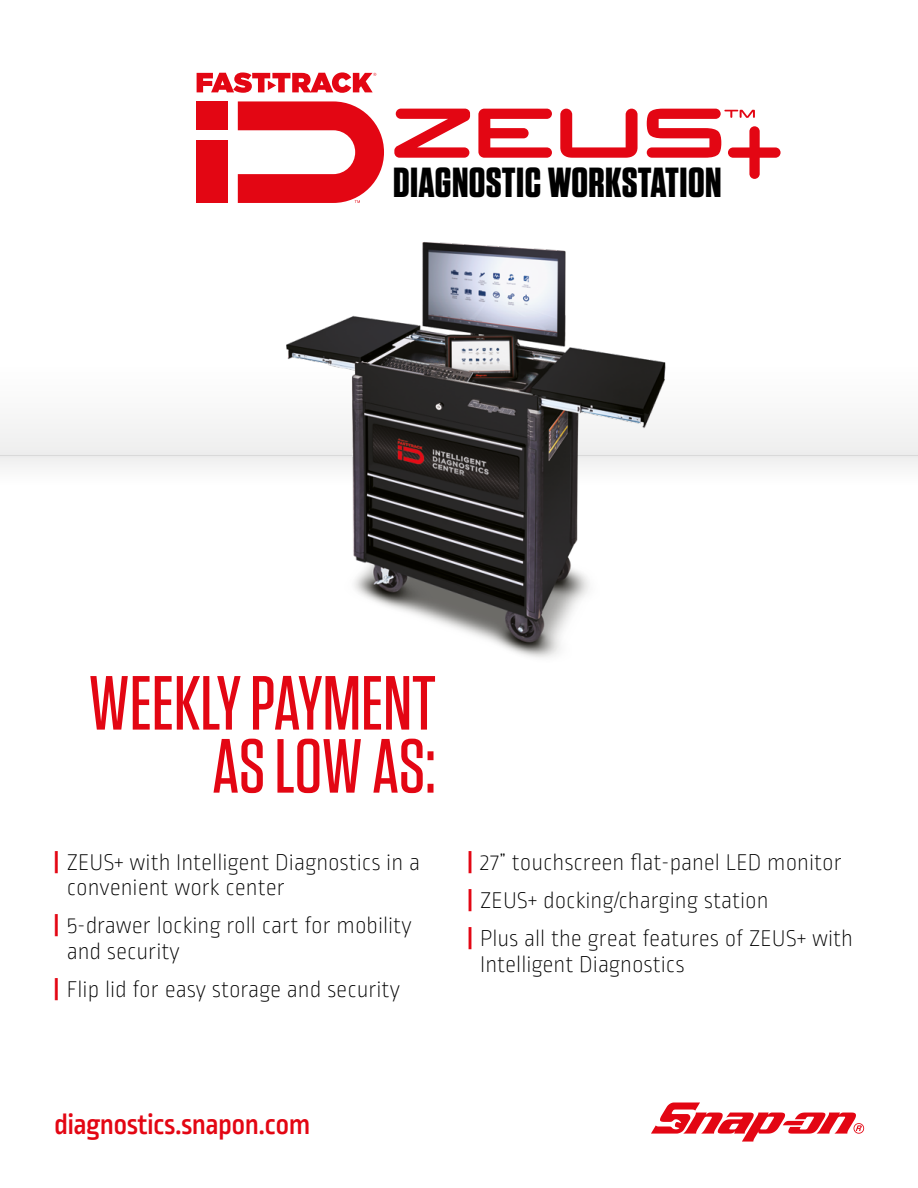
<style>
.page{position:relative;width:918px;height:1188px;background:#fff}
.page>*{position:absolute;margin:0;border:0;box-sizing:border-box;transform-origin:0 0}
.t1{font:500 76.5px/63px "Tungsten";color:#e30613;text-align:right}
.t2{font:700 42px "Tungsten";letter-spacing:.01em;color:#000}
.t3{font:500 30px "Ropa Sans Pro";letter-spacing:-.02em;color:#e30613}
.t4{font:200 24px/25.5px "Ropa Sans Pro";color:#000}
.s1{font-weight:700;color:#e30613}
</style>
<div class="page">
<div style="left:0;top:366px;width:918px;height:90px;background:#f7f7f7"></div>
<div style="left:0;top:456px;width:918px;height:29px;background:#f7f7f7"></div>
<div style="left:197px;top:101px;width:31px;height:29px;background:#e30613"></div>
<div style="left:197px;top:140px;width:31px;height:63px;background:#e30613"></div>
<svg style="left:238px;top:101px;width:146px;height:49px"></svg>
<svg style="left:197px;top:72px;width:179px;height:21px"></svg>
<svg style="left:394px;top:109px;width:387px;height:49px"></svg>
<svg style="left:651px;top:1103px;width:213px;height:39px"></svg>
<img style="left:200px;top:150px;width:561px;height:508px">
<h2 class="t2" style="left:393px;top:160px;width:330px">DIAGNOSTIC WORKSTATION</h2>
<h1 class="t1" style="left:88px;top:673px;width:349px">WEEKLY PAYMENT<br>AS LOW AS:</h1>
<p class="t4" style="left:67px;top:851px;width:355px;text-indent:-13px"><span class="s1">|</span> ZEUS+ with Intelligent Diagnostics in a convenient work center</p>
<p class="t4" style="left:67px;top:915px;width:346px;text-indent:-13px"><span class="s1">|</span> 5-drawer locking roll cart for mobility and security</p>
<p class="t4" style="left:54px;top:978px;width:348px"><span class="s1">|</span> Flip lid for easy storage and security</p>
<p class="t4" style="left:468px;top:844px;width:387px;line-height:38.2px"><span class="s1">|</span> 27” touchscreen flat-panel LED monitor <span class="s1">|</span> ZEUS+ docking/charging station<br><span class="s1">|</span> Plus all the great features of ZEUS+ with</p>
<p class="t4" style="left:480px;top:953px;width:206px">Intelligent Diagnostics</p>
<p class="t3" style="left:54px;top:1108px;width:258px">diagnostics.snapon.com</p>
</div>
